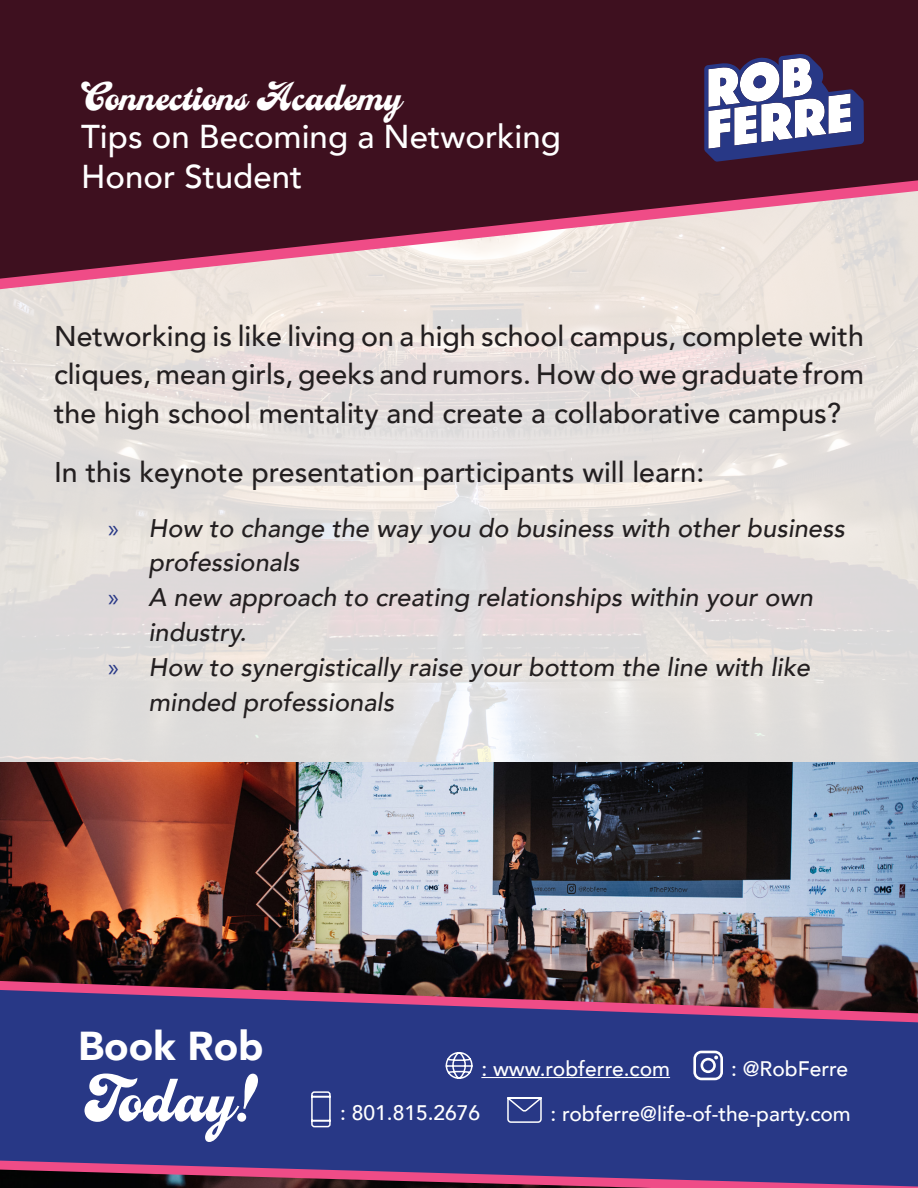
<style>
.page{position:relative;width:918px;height:1188px;background:#fff}
.page>*{position:absolute;margin:0;border:0;box-sizing:border-box;transform-origin:0 0}
.t1{font:700 72px "Casey";color:#fff}
.Keynote_Title{font:700 43.5px "Casey";color:#fff}
.t2{font:900 40.35px "Avenir";color:#fff}
.Keynote_Subtitle{font:500 33px/39.6px "Avenir";color:#fff}
.Keynote_Body{font:500 28.5px/38.4px "Avenir";color:#231f20;text-align:justify}
.t3{font:italic 500 25.5px/34.8px "Avenir";color:#231f20}
.t4{font:500 21px "Avenir";color:#fff}
.s1{font-family:"Myriad Pro";font-weight:400;font-style:normal;color:#283886}
</style>
<div class="page">
<svg style="left:0;top:0;width:918px;height:296px;background:#673c49"></svg>
<img style="left:0;top:762px;width:918px;height:214px">
<svg style="left:704px;top:54px;width:160px;height:108px"></svg>
<svg style="left:0;top:976px;width:918px;height:212px;background:#3a3779"></svg>
<svg style="left:310px;top:1091px;width:21px;height:37px"></svg>
<svg style="left:504px;top:1096px;width:39px;height:28px"></svg>
<svg style="left:445px;top:1051px;width:28px;height:29px"></svg>
<hr style="left:481px;top:1077px;width:189px;height:1px;background:#fff">
<svg style="left:693px;top:1051px;width:30px;height:29px"></svg>
<p class="Keynote_Title" style="left:81px;top:72px;width:323px">Connections Academy</p>
<p class="Keynote_Subtitle" style="left:81px;top:115px;width:481px">Tips on Becoming a Networking<br>Honor Student</p>
<p class="Keynote_Body" style="left:54px;top:315px;width:812px">Networking is like living on a high school campus, complete with cliques, mean girls, geeks and rumors. How do we graduate from the high school mentality and create a collaborative campus?</p>
<p class="Keynote_Body" style="left:54px;top:451px;width:652px">In this keynote presentation participants will learn:</p>
<p class="t3" style="left:148px;top:511px;width:698px;text-indent:-40px"><span class="s1">»</span> How to change the way you do business with other business professionals</p>
<p class="t3" style="left:148px;top:580px;width:666px;text-indent:-40px"><span class="s1">»</span> A new approach to creating relationships within your own industry.</p>
<p class="t3" style="left:148px;top:650px;width:663px;text-indent:-40px"><span class="s1">»</span> How to synergistically raise your bottom the line with like minded professionals</p>
<p class="t2" style="left:78px;top:1012px;width:187px">Book Rob</p>
<p class="t1" style="left:84px;top:1058px;width:175px">Today!</p>
<p class="t4" style="left:481px;top:1050px;width:190px">: www.robferre.com</p>
<p class="t4" style="left:731px;top:1050px;width:119px">: @RobFerre</p>
<p class="t4" style="left:340px;top:1094px;width:142px">: 801.815.2676</p>
<p class="t4" style="left:550px;top:1095px;width:302px">: robferre@life-of-the-party.com</p>
</div>
